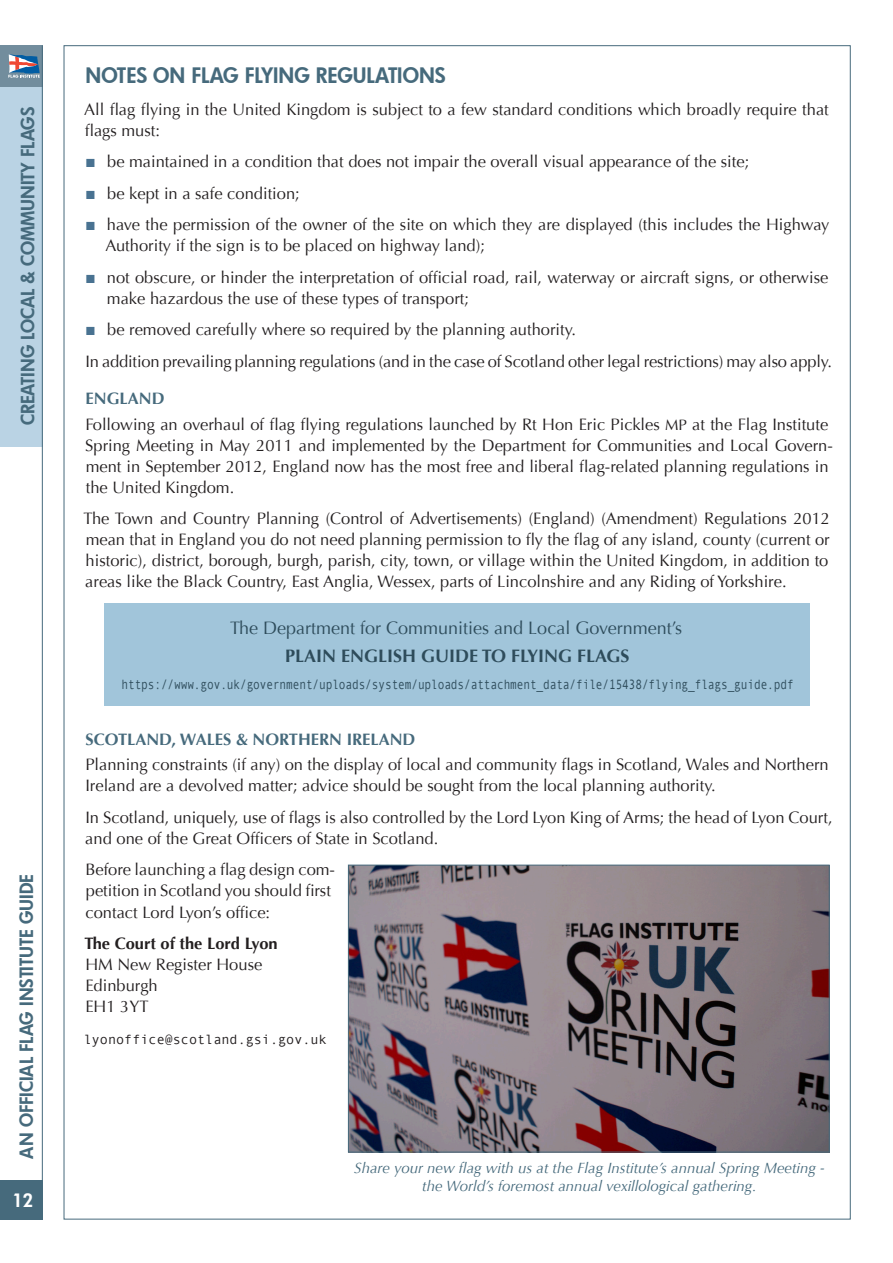
<style>
.page{position:relative;width:893px;height:1263px;background:#fff}
.page>*{position:absolute;margin:0;border:0;box-sizing:border-box;transform-origin:0 0}
.t1{font:800 20.85px "Futura";color:#466a7c}
.t2{font:800 18px "Futura";color:#466a7c}
.t3{font:18px "Optima";color:#2e4c5b}
.t4{font:700 18px "Optima";color:#2e4c5b}
.t5{font:800 18px "Futura";color:#fff}
.t6{font:16.5px/21px "Optima";color:#231f20}
.t7{font:700 16.5px "Optima";color:#466a7c}
.t8{font:700 16.5px "Optima";color:#231f20}
.t9{font:italic 15px/18px "Optima";color:#466a7c;text-align:center}
.t10{font:13.5px "Andale Mono";letter-spacing:-.01em;color:#2e4c5b;scale:.83 1}
.t11{font:13.5px "Andale Mono";color:#231f20}
.s1{font-family:"Andale Mono";font-size:13.5px;color:#497291}
.s2{font-weight:700;color:#466a7c}
.s3{font-size:15px}
</style>
<div class="page">
<div style="left:0;top:45px;width:43px;height:43px;background:#728d9d"></div>
<div style="left:0;top:87px;width:43px;height:360px;background:#bad3e4"></div>
<hr style="left:42px;top:45px;width:1px;height:1174px;background:#466a7c">
<div style="left:0;top:1180px;width:43px;height:39px;background:#466a7c"></div>
<hr style="left:892px;top:0;width:1px;height:1263px;background:#6587a4">
<div style="left:104px;top:604px;width:706px;height:102px;background:#a1c5da"></div>
<img style="left:350px;top:867px;width:477px;height:283px">
<div style="left:348px;top:865px;width:481px;height:287px;border:1px solid #466a7c"></div>
<svg style="left:892px;top:0;width:1px;height:599px"></svg>
<svg style="left:892px;top:714px;width:1px;height:434px"></svg>
<svg style="left:8px;top:54px;width:32px;height:24px"></svg>
<p class="t2" style="left:16px;top:425px;width:320px;rotate:-90deg">CREATING LOCAL &amp; COMMUNITY FLAGS</p>
<p class="t2" style="left:14px;top:1158px;width:286px;rotate:-90deg">AN OFFICIAL FLAG INSTITUTE GUIDE</p>
<p class="t5" style="left:12px;top:1188px;width:22px">12</p>
<p class="t1" style="left:86px;top:62px;width:362px">NOTES ON FLAG FLYING REGULATIONS</p>
<p class="t6" style="left:84px;top:99px;width:746px">All flag flying in the United Kingdom is subject to a few standard conditions which broadly require that flags must:</p>
<p class="t6" style="left:86px;top:151px;width:664px"><span class="s1">■</span> be maintained in a condition that does not impair the overall visual appearance of the site;</p>
<p class="t6" style="left:86px;top:183px;width:215px"><span class="s1">■</span> be kept in a safe condition;</p>
<p class="t6" style="left:105px;top:214px;width:725px;text-indent:-19px"><span class="s1">■</span> have the permission of the owner of the site on which they are displayed (this includes the Highway<br>Authority if the sign is to be placed on highway land);</p>
<p class="t6" style="left:107px;top:267px;width:723px;text-indent:-21px"><span class="s1">■</span> not obscure, or hinder the interpretation of official road, rail, waterway or aircraft signs, or otherwise make hazardous the use of these types of transport;</p>
<p class="t6" style="left:85px;top:314px;width:748px;line-height:31.5px"><span class="s1">■</span> be removed carefully where so required by the planning authority.<br>In addition prevailing planning regulations (and in the case of Scotland other legal restrictions) may also apply.</p>
<p class="t6" style="left:85px;top:386px;width:744px;line-height:25.5px"><span class="s2">ENGLAND<br></span>Following an overhaul of flag flying regulations launched by Rt Hon Eric Pickles <span class="s3">MP</span> at the Flag Institute</p>
<p class="t6" style="left:85px;top:435px;width:749px">Spring Meeting in May 2011 and implemented by the Department for Communities and Local Govern&shy;ment in September 2012, England now has the most free and liberal flag-related planning regulations in the United Kingdom.</p>
<p class="t6" style="left:84px;top:508px;width:748px;text-align:justify">The Town and Country Planning (Control of Advertisements) (England) (Amendment) Regulations 2012 mean that in England you do not need planning permission to fly the flag of any island, county (current or historic), district, borough, burgh, parish, city, town, or village within the United Kingdom, in addition to areas like the Black Country, East Anglia, Wessex, parts of Lincolnshire and any Riding of Yorkshire.</p>
<p class="t3" style="left:230px;top:617px;width:454px">The Department for Communities and Local Government’s</p>
<p class="t4" style="left:285px;top:646px;width:346px">PLAIN ENGLISH GUIDE TO FLYING FLAGS</p>
<p class="t10" style="left:122px;top:676px;width:811px">https://www.gov.uk/government/uploads/system/uploads/attachment_data/file/15438/flying_flags_guide.pdf</p>
<p class="t7" style="left:86px;top:730px;width:331px">SCOTLAND, WALES &amp; NORTHERN IRELAND</p>
<p class="t6" style="left:85px;top:754px;width:745px">Planning constraints (if any) on the display of local and community flags in Scotland, Wales and Northern<br>Ireland are a devolved matter; advice should be sought from the local planning authority.</p>
<p class="t6" style="left:85px;top:807px;width:749px">In Scotland, uniquely, use of flags is also controlled by the Lord Lyon King of Arms; the head of Lyon Court, and one of the Great Officers of State in Scotland.</p>
<p class="t6" style="left:85px;top:860px;width:251px">Before launching a flag design com&shy;petition in Scotland you should first contact Lord Lyon’s office:</p>
<p class="t8" style="left:84px;top:934px;width:195px">The Court of the Lord Lyon</p>
<p class="t6" style="left:85px;top:954px;width:178px">HM New Register House<br>Edinburgh<br>EH1 3YT</p>
<p class="t11" style="left:84px;top:1030px;width:245px">lyonoffice@scotland.gsi.gov.uk</p>
<p class="t9" style="left:354px;top:1159px;width:472px">Share your new flag with us at the Flag Institute’s annual Spring Meeting - the World’s foremost annual vexillological gathering.</p>
</div>
